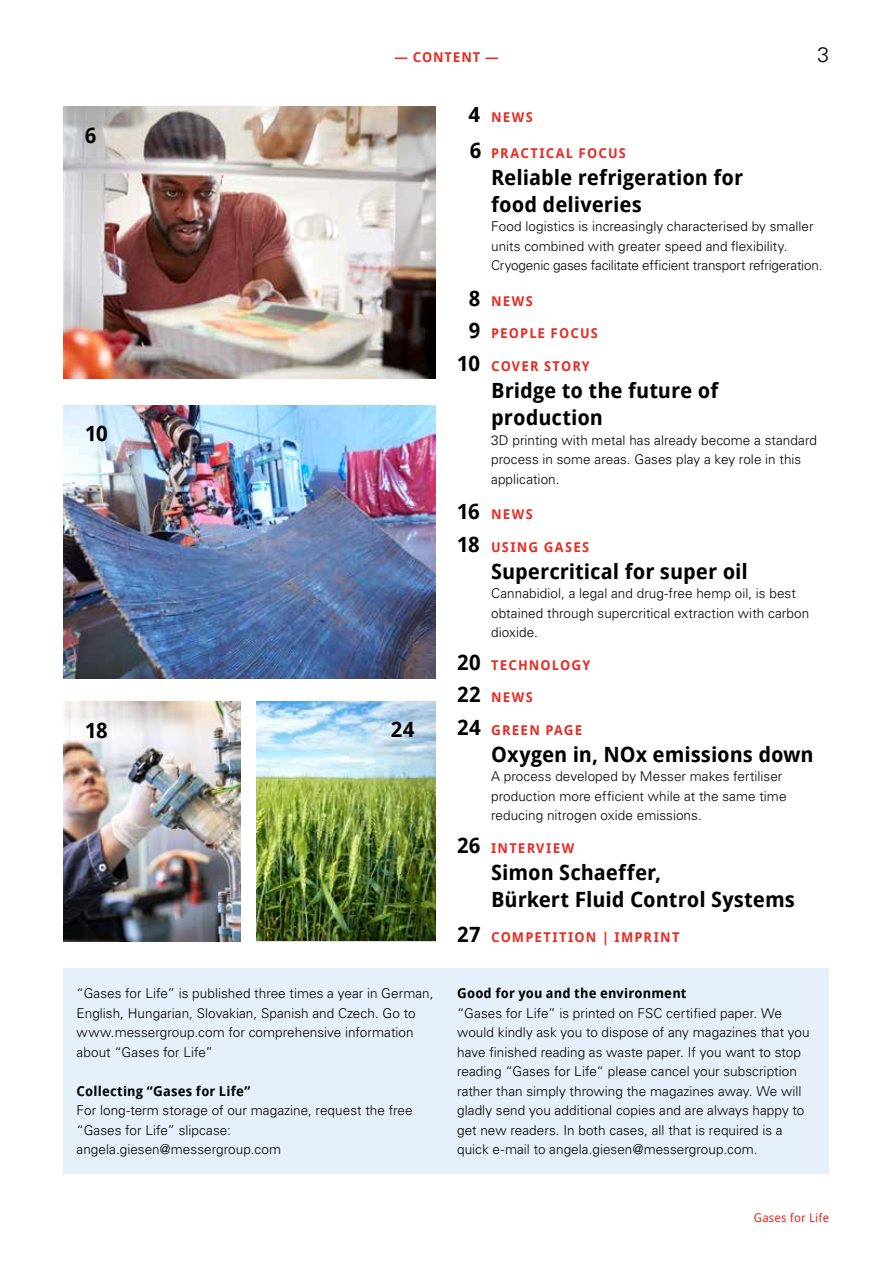
<style>
.page{position:relative;width:893px;height:1263px;background:#fff}
.page>*{position:absolute;margin:0;border:0;box-sizing:border-box;transform-origin:0 0}
.t1{font:700 21px/27px "Droid Sans";color:#000}
.t2{font:300 21px "Univers CE";color:#000}
.t3{font:300 13.5px/19.5px "Univers CE";letter-spacing:.005em;color:#000}
.t4{font:700 13.5px "Droid Sans";letter-spacing:.085em;color:#e62d24}
.t5{font:700 13.5px "Droid Sans";letter-spacing:.01em;color:#000}
.t6{font:700 13.5px "Droid Sans";letter-spacing:.065em;color:#e62d24}
.t7{font:12px "Droid Sans";letter-spacing:.02em;color:#e62d24}
.s1{font-size:21px;color:#000}
</style>
<div class="page">
<img style="left:64px;top:405px;width:372px;height:273px">
<img style="left:64px;top:106px;width:372px;height:272px">
<img style="left:64px;top:701px;width:177px;height:241px">
<img style="left:256px;top:701px;width:180px;height:239px">
<div style="left:64px;top:968px;width:765px;height:206px;background:#e5f0fb"></div>
<p class="t6" style="left:394px;top:49px;width:106px">— CONTENT —</p>
<h1 class="t2" style="left:817px;top:43px;width:13px">3</h1>
<h1 class="t1" style="left:85px;top:122px;width:13px">6</h1>
<h1 class="t1" style="left:85px;top:421px;width:24px">10</h1>
<h1 class="t1" style="left:85px;top:717px;width:24px">18</h1>
<h1 class="t1" style="left:391px;top:716px;width:25px">24</h1>
<p class="t3" style="left:77px;top:984px;width:359px">“Gases for Life” is published three times a year in German, English, Hungarian, Slovakian, Spanish and Czech. Go to www.messergroup.com for comprehensive information about “Gases for Life”</p>
<p class="t5" style="left:77px;top:1083px;width:175px">Collecting “Gases for Life”</p>
<p class="t3" style="left:77px;top:1101px;width:338px">For long-term storage of our magazine, request the free “Gases for Life” slipcase: angela.giesen@messergroup.com</p>
<p class="t4" style="left:469px;top:110px;width:66px"><span class="s1">4</span> NEWS</p>
<p class="t4" style="left:470px;top:145px;width:158px"><span class="s1">6</span> PRACTICAL FOCUS</p>
<h1 class="t1" style="left:491px;top:164px;width:254px">Reliable refrigeration for food deliveries</h1>
<p class="t3" style="left:491px;top:217px;width:333px">Food logistics is increasingly characterised by smaller units combined with greater speed and flexibility.<br>Cryogenic gases facilitate efficient transport refrigeration.</p>
<p class="t4" style="left:469px;top:293px;width:66px"><span class="s1">8</span> NEWS</p>
<p class="t4" style="left:469px;top:326px;width:131px"><span class="s1">9</span> PEOPLE FOCUS</p>
<p class="t4" style="left:457px;top:358px;width:134px"><span class="s1">10</span> COVER STORY</p>
<h1 class="t1" style="left:491px;top:377px;width:229px">Bridge to the future of production</h1>
<p class="t3" style="left:491px;top:430px;width:327px">3D printing with metal has already become a standard process in some areas. Gases play a key role in this application.</p>
<p class="t4" style="left:457px;top:506px;width:77px"><span class="s1">16</span> NEWS</p>
<p class="t4" style="left:457px;top:539px;width:134px"><span class="s1">18</span> USING GASES</p>
<h1 class="t1" style="left:491px;top:558px;width:258px">Supercritical for super oil</h1>
<p class="t3" style="left:491px;top:584px;width:320px">Cannabidiol, a legal and drug-free hemp oil, is best obtained through supercritical extraction with carbon dioxide.</p>
<p class="t4" style="left:457px;top:657px;width:135px"><span class="s1">20</span> TECHNOLOGY</p>
<p class="t4" style="left:457px;top:689px;width:77px"><span class="s1">22</span> NEWS</p>
<p class="t4" style="left:457px;top:722px;width:127px"><span class="s1">24</span> GREEN PAGE</p>
<h1 class="t1" style="left:491px;top:741px;width:324px">Oxygen in, NOx emissions down</h1>
<p class="t3" style="left:491px;top:767px;width:297px">A process developed by Messer makes fertiliser production more efficient while at the same time reducing nitrogen oxide emissions.</p>
<p class="t4" style="left:457px;top:840px;width:119px"><span class="s1">26</span> INTERVIEW</p>
<h1 class="t1" style="left:491px;top:859px;width:305px">Simon Schaeffer,<br>Bürkert Fluid Control Systems</h1>
<p class="t4" style="left:457px;top:929px;width:224px"><span class="s1">27</span> COMPETITION | IMPRINT</p>
<p class="t5" style="left:457px;top:985px;width:231px">Good for you and the environment</p>
<p class="t3" style="left:457px;top:1003px;width:354px">“Gases for Life” is printed on FSC certified paper. We would kindly ask you to dispose of any magazines that you have finished reading as waste paper. If you want to stop reading “Gases for Life“ please cancel your subscription rather than simply throwing the magazines away. We will gladly send you additional copies and are always happy to get new readers. In both cases, all that is required is a quick e-mail to angela.giesen@messergroup.com.</p>
<p class="t7" style="left:754px;top:1211px;width:77px">Gases for Life</p>
</div>
